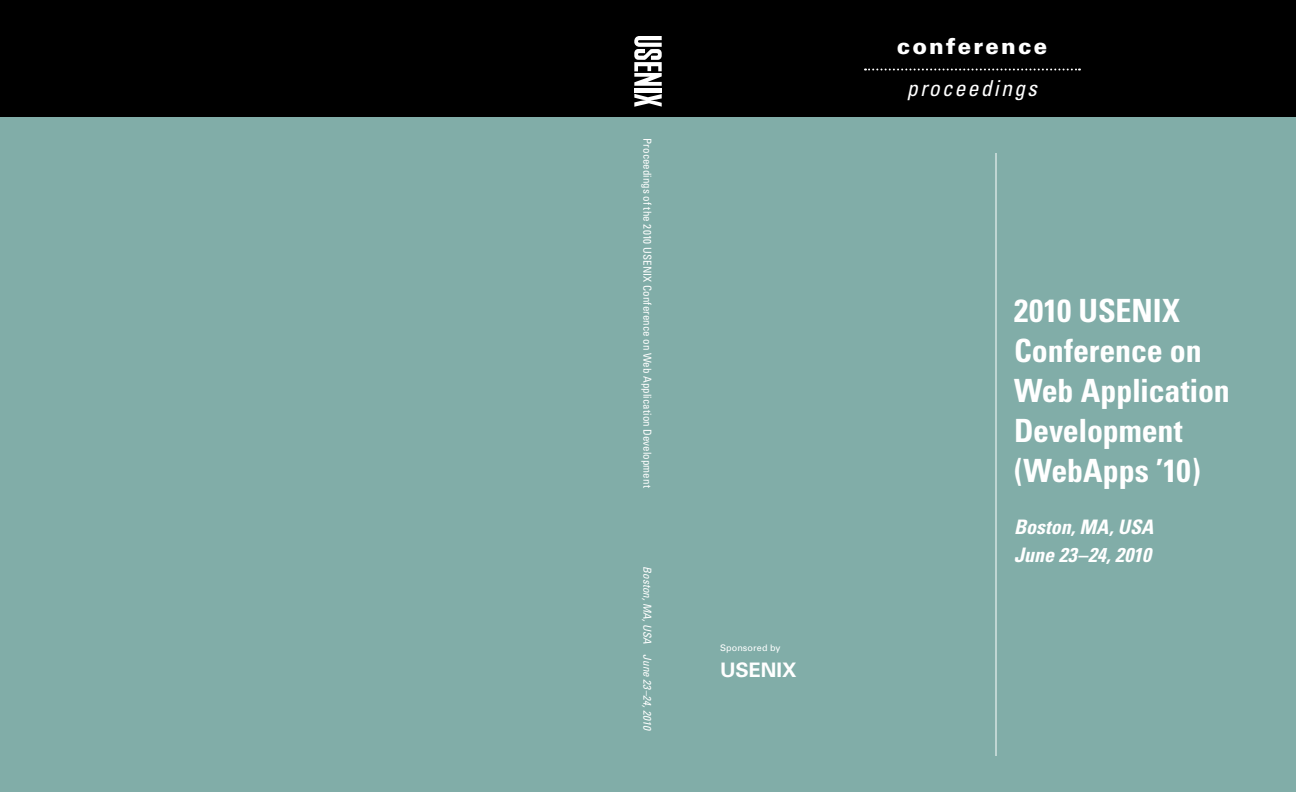
<style>
.page{position:relative;width:1296px;height:792px;background:#fff}
.page>*{position:absolute;margin:0;border:0;box-sizing:border-box;transform-origin:0 0}
.t1{font:700 condensed 32px/40px "Univers";letter-spacing:-.005em;color:#fff}
.t2{font:italic condensed 22px "Univers";letter-spacing:.095em;color:#fff}
.t3{font:900 22px "Univers";letter-spacing:.1em;color:#fff}
.t4{font:italic 700 condensed 20px/28px "Univers";color:#fff}
.t5{font:700 20px "Univers";color:#fff}
.t6{font:condensed 11px "Univers";letter-spacing:.005em;color:#fff}
.t7{font:italic condensed 11px "Univers";color:#fff}
.t8{font:9px "Univers";letter-spacing:.015em;color:#fff}
</style>
<div class="page">
<div style="left:0;top:117px;width:1296px;height:675px;background:#81ada8"></div>
<div style="left:0;top:0;width:1296px;height:117px;background:#000"></div>
<svg style="left:865px;top:69px;width:215px;height:2px"></svg>
<hr style="left:996px;top:153px;width:1px;height:603px;background:#fff">
<svg style="left:634px;top:36px;width:28px;height:50px"></svg>
<hr style="left:634px;top:88px;width:28px;height:4px;background:#fff">
<svg style="left:634px;top:94px;width:28px;height:13px"></svg>
<p class="t6" style="left:654px;top:138px;width:351px;rotate:90deg">Proceedings of the 2010 USENIX Conference on Web Application Development</p>
<p class="t7" style="left:654px;top:566px;width:166px;rotate:90deg">Boston, MA, USA June 23–24, 2010</p>
<p class="t8" style="left:720px;top:642px;width:62px">Sponsored by</p>
<h3 class="t5" style="left:720px;top:658px;width:78px">USENIX</h3>
<h2 class="t3" style="left:897px;top:32px;width:152px">conference</h2>
<h2 class="t2" style="left:907px;top:74px;width:132px">proceedings</h2>
<h1 class="t1" style="left:1014px;top:291px;width:217px">2010 USENIX<br>Conference on<br>Web Application<br>Development (WebApps ’10)</h1>
<h3 class="t4" style="left:1014px;top:513px;width:141px">Boston, MA, USA<br>June 23–24, 2010</h3>
</div>
